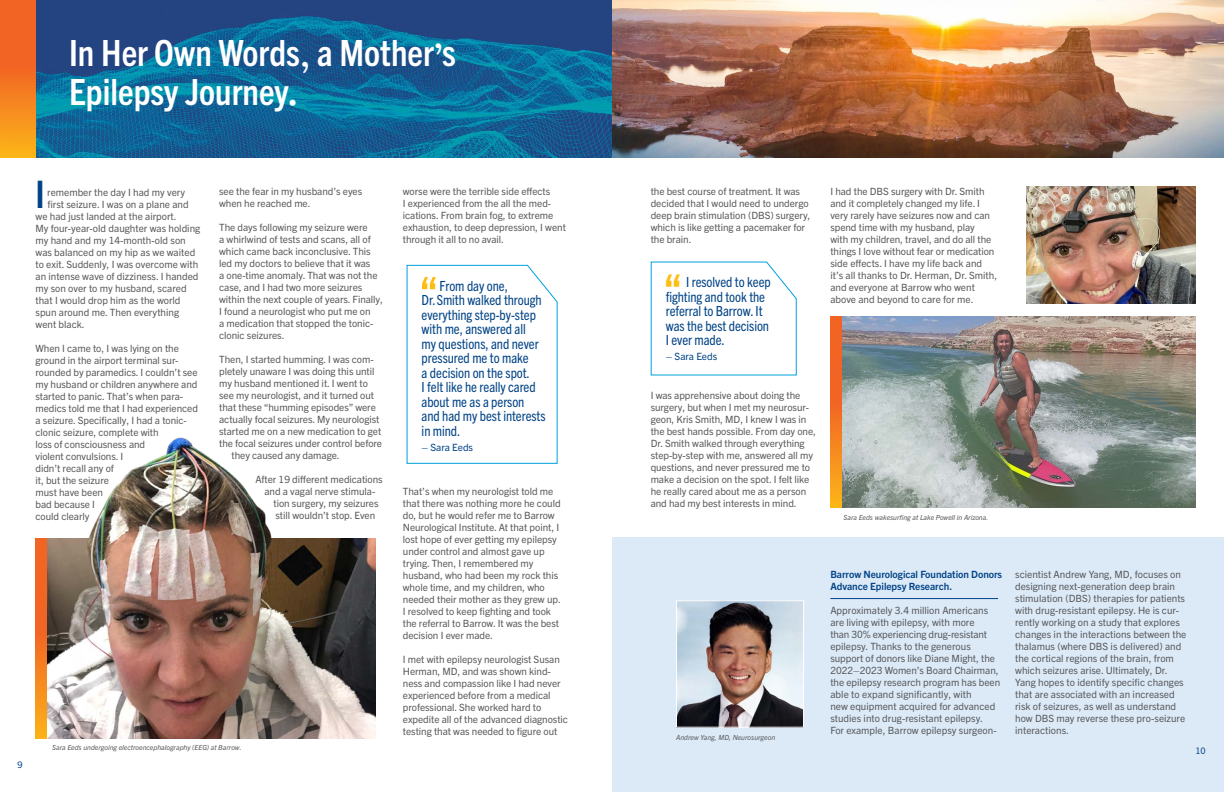
<style>
.page{position:relative;width:1224px;height:792px;background:#fff}
.page>*{position:absolute;margin:0;border:0;box-sizing:border-box;transform-origin:0 0}
.t1{font:700 condensed 44px "Trade Gothic Next LT Pro";color:#febe10}
.t2{font:700 condensed 38px "Trade Gothic Next LT Pro";color:#014386}
.t3{font:700 condensed 36.2px/38.5px "Trade Gothic Next LT Pro";color:#fff}
.t4{font:condensed 14px/14.5px "Trade Gothic Next LT Pro";letter-spacing:-.005em;color:#014386}
.t5{font:10px/12px "Trade Gothic Next LT Pro";letter-spacing:-.005em;color:#58595b}
.t6{font:700 10px/12px "Trade Gothic Next LT Pro";letter-spacing:-.005em;color:#014386}
.t7{font:10px "Trade Gothic Next LT Pro";letter-spacing:-.005em;color:#014386}
.t8{font:9px "Trade Gothic Next LT Pro";color:#014386}
.t9{font:italic 7px "Trade Gothic Next LT Pro";color:#58595b}
.s1{font-family:"American Typewriter";font-weight:400;font-stretch:normal;font-size:38px}
.s2{font-family:"American Typewriter";font-weight:400;font-stretch:normal;font-size:48.5px}
</style>
<div class="page">
<svg style="left:406px;top:264px;width:152px;height:200px"></svg>
<img style="left:45px;top:437px;width:331px;height:301px">
<svg style="left:36px;top:539px;width:10px;height:199px;background:#f47920"></svg>
<div style="left:612px;top:537px;width:612px;height:255px;background:#dceaf8"></div>
<img style="left:612px;top:0;width:612px;height:158px">
<hr style="left:830px;top:598px;width:168px;height:1px;background:#014386">
<img style="left:1026px;top:187px;width:170px;height:117px">
<img style="left:678px;top:602px;width:124px;height:123px">
<div style="left:676px;top:600px;width:128px;height:127px;border:1px solid #fff"></div>
<img style="left:842px;top:316px;width:354px;height:191px">
<svg style="left:831px;top:316px;width:11px;height:191px;background:#f47a20"></svg>
<svg style="left:650px;top:261px;width:147px;height:115px"></svg>
<img style="left:36px;top:0;width:576px;height:158px">
<svg style="left:0;top:0;width:36px;height:158px;background:#f47c20"></svg>
<h3 class="t3" style="left:69px;top:32px;width:388px">In Her Own Words<span class="s1">,</span> a Mother<span class="s1">’</span>s<br>Epilepsy Journey<span class="s2">.</span></h3>
<h2 class="t2" style="left:36px;top:169px;width:11px">I</h2>
<p class="t5" style="left:47px;top:186px;width:139px">remember the day I had my very</p>
<p class="t5" style="left:47px;top:198px;width:143px">first seizure. I was on a plane and</p>
<p class="t5" style="left:36px;top:210px;width:143px">we had just landed at the airport.</p>
<p class="t5" style="left:36px;top:222px;width:166px">My four-year-old daughter was holding</p>
<p class="t5" style="left:36px;top:234px;width:152px">my hand and my 14-month-old son</p>
<p class="t5" style="left:36px;top:246px;width:161px">was balanced on my hip as we waited</p>
<p class="t5" style="left:36px;top:258px;width:164px">to exit. Suddenly, I was overcome with</p>
<p class="t5" style="left:36px;top:270px;width:165px">an intense wave of dizziness. I handed</p>
<p class="t5" style="left:36px;top:282px;width:153px">my son over to my husband, scared</p>
<p class="t5" style="left:36px;top:294px;width:147px">that I would drop him as the world</p>
<p class="t5" style="left:36px;top:306px;width:145px">spun around me. Then everything</p>
<p class="t5" style="left:36px;top:318px;width:51px">went black.</p>
<p class="t5" style="left:36px;top:342px;width:164px">When I came to, I was lying on the ground in the airport terminal sur&shy;rounded by paramedics. I couldn’t see my husband or children anywhere and started to panic. That’s when para&shy;medics told me that I had experienced a seizure. Specifically, I had a tonic&shy;clonic seizure, complete with<br>loss of consciousness and<br>violent convulsions. I<br>didn’t recall any of<br>it, but the seizure<br>must have been<br>bad because I<br>could clearly</p>
<p class="t5" style="left:219px;top:184px;width:145px">see the fear in my husband’s eyes when he reached me.</p>
<p class="t5" style="left:219px;top:220px;width:165px">The days following my seizure were<br>a whirlwind of tests and scans, all of which came back inconclusive. This led my doctors to believe that it was<br>a one-time anomaly. That was not the case, and I had two more seizures within the next couple of years. Finally, I found a neurologist who put me on<br>a medication that stopped the tonic&shy;clonic seizures.</p>
<p class="t5" style="left:219px;top:352px;width:156px">Then, I started humming. I was com-</p>
<p class="t5" style="left:219px;top:364px;width:157px">pletely unaware I was doing this until</p>
<p class="t5" style="left:219px;top:376px;width:150px">my husband mentioned it. I went to</p>
<p class="t5" style="left:219px;top:388px;width:156px">see my neurologist, and it turned out</p>
<p class="t5" style="left:219px;top:400px;width:158px">that these “humming episodes” were</p>
<p class="t5" style="left:219px;top:412px;width:162px">actually focal seizures. My neurologist</p>
<p class="t5" style="left:219px;top:424px;width:164px">started me on a new medication to get</p>
<p class="t5" style="left:219px;top:436px;width:164px">the focal seizures under control before</p>
<p class="t5" style="left:232px;top:448px;width:110px">they caused any damage.</p>
<p class="t5" style="left:256px;top:472px;width:129px">After 19 different medications</p>
<p class="t5" style="left:265px;top:484px;width:112px">and a vagal nerve stimula-</p>
<p class="t5" style="left:274px;top:496px;width:107px">tion surgery, my seizures</p>
<p class="t5" style="left:276px;top:508px;width:101px">still wouldn’t stop. Even</p>
<p class="t8" style="left:18px;top:759px;width:7px">9</p>
<p class="t9" style="left:52px;top:743px;width:191px">Sara Eeds undergoing electroencephalography (EEG) at Barrow.</p>
<p class="t5" style="left:403px;top:184px;width:165px">worse were the terrible side effects<br>I experienced from the all the med&shy;ications. From brain fog, to extreme exhaustion, to deep depression, I went through it all to no avail.</p>
<h3 class="t4" style="left:422px;top:277px;width:125px;text-indent:18px">From day one,<br>Dr. Smith walked through everything step-by-step with me, answered all<br>my questions, and never pressured me to make<br>a decision on the spot.<br>I felt like he really cared about me as a person and had my best interests in mind.</h3>
<p class="t7" style="left:422px;top:440px;width:53px">– Sara Eeds</p>
<p class="t5" style="left:403px;top:484px;width:159px">That’s when my neurologist told me that there was nothing more he could do, but he would refer me to Barrow Neurological Institute. At that point, I lost hope of ever getting my epilepsy under control and almost gave up trying. Then, I remembered my husband, who had been my rock this whole time, and my children, who needed their mother as they grew up.<br>I resolved to keep fighting and took the referral to Barrow. It was the best decision I ever made.</p>
<p class="t5" style="left:403px;top:652px;width:167px">I met with epilepsy neurologist Susan Herman, MD, and was shown kind&shy;ness and compassion like I had never experienced before from a medical professional. She worked hard to expedite all of the advanced diagnostic testing that was needed to figure out</p>
<p class="t5" style="left:651px;top:184px;width:161px">the best course of treatment. It was decided that I would need to undergo deep brain stimulation (DBS) surgery, which is like getting a pacemaker for the brain.</p>
<h1 class="t1" style="left:664px;top:260px;width:20px">“</h1>
<h3 class="t4" style="left:666px;top:274px;width:107px;text-indent:20px">I resolved to keep fighting and took the referral to Barrow. It was the best decision<br>I ever made.</h3>
<p class="t7" style="left:666px;top:350px;width:53px">– Sara Eeds</p>
<p class="t5" style="left:651px;top:388px;width:167px">I was apprehensive about doing the surgery, but when I met my neurosur&shy;geon, Kris Smith, MD, I knew I was in the best hands possible. From day one, Dr. Smith walked through everything step-by-step with me, answered all my questions, and never pressured me to make a decision on the spot. I felt like he really cared about me as a person and had my best interests in mind.</p>
<p class="t5" style="left:830px;top:184px;width:168px">I had the DBS surgery with Dr. Smith and it completely changed my life. I very rarely have seizures now and can spend time with my husband, play<br>with my children, travel, and do all the things I love without fear or medication side effects. I have my life back and it’s all thanks to Dr. Herman, Dr. Smith, and everyone at Barrow who went above and beyond to care for me.</p>
<p class="t9" style="left:844px;top:512px;width:146px">Sara Eeds wakesurfing at Lake Powell in Arizona.</p>
<p class="t9" style="left:676px;top:732px;width:101px">Andrew Yang, MD, Neurosurgeon</p>
<p class="t6" style="left:830px;top:568px;width:173px">Barrow Neurological Foundation Donors<br>Advance Epilepsy Research.</p>
<p class="t5" style="left:830px;top:604px;width:171px">Approximately 3.4 million Americans are living with epilepsy, with more<br>than 30% experiencing drug-resistant epilepsy. Thanks to the generous support of donors like Diane Might, the 2022–2023 Women’s Board Chairman, the epilepsy research program has been able to expand significantly, with<br>new equipment acquired for advanced studies into drug-resistant epilepsy.<br>For example, Barrow epilepsy surgeon-</p>
<p class="t5" style="left:1015px;top:568px;width:173px">scientist Andrew Yang, MD, focuses on designing next-generation deep brain stimulation (DBS) therapies for patients with drug-resistant epilepsy. He is cur&shy;rently working on a study that explores changes in the interactions between the thalamus (where DBS is delivered) and the cortical regions of the brain, from which seizures arise. Ultimately, Dr.<br>Yang hopes to identify specific changes that are associated with an increased risk of seizures, as well as understand how DBS may reverse these pro-seizure interactions.</p>
<p class="t8" style="left:1195px;top:745px;width:12px">10</p>
</div>
